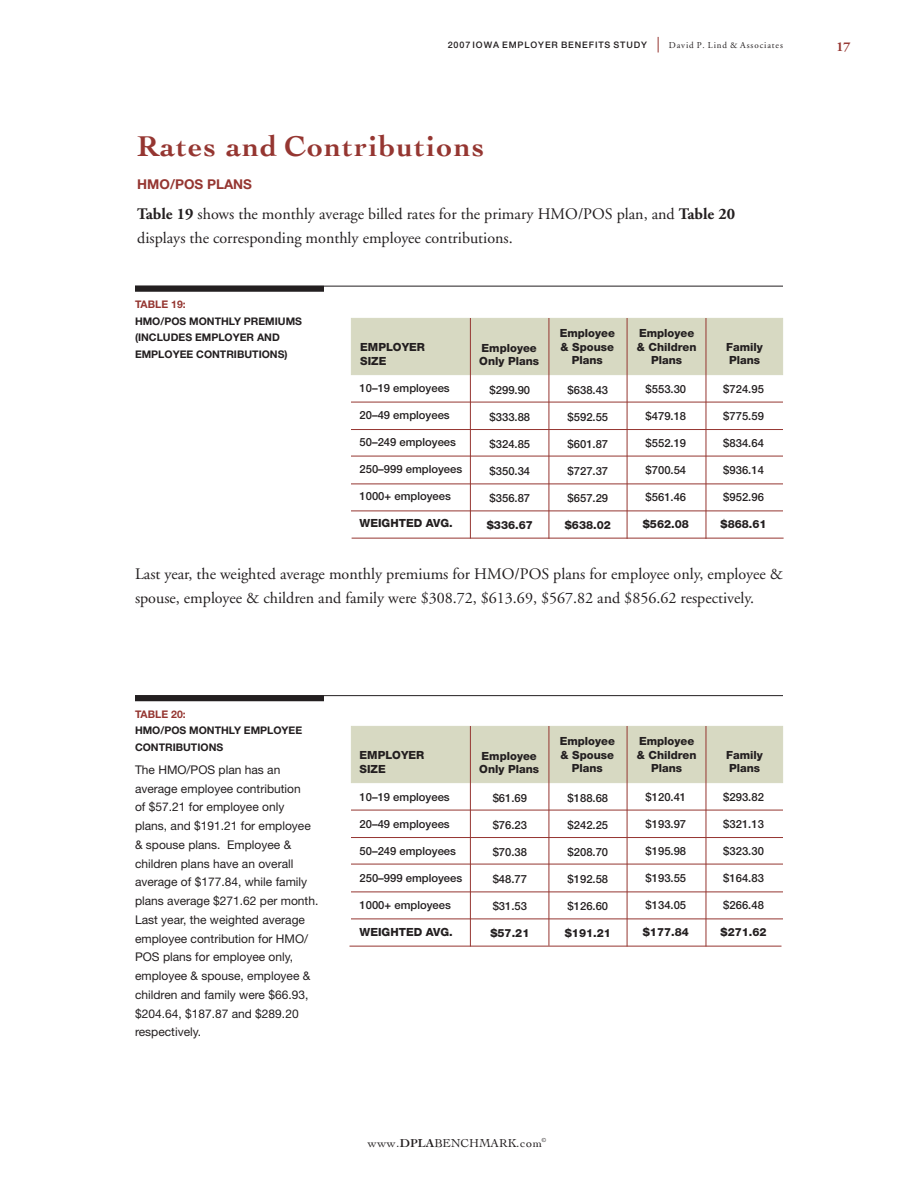
<style>
.page{position:relative;width:918px;height:1188px;background:#fff}
.page>*{position:absolute;margin:0;border:0;box-sizing:border-box;transform-origin:0 0}
.t1{font:700 30px "Cochin";letter-spacing:.05em;color:#953631}
.t2{font:16.05px/24px "Adobe Garamond";color:#231f20}
.t3{font:700 13.5px "Helvetica Neue";color:#953631}
.t4{font:700 13.5px "Adobe Garamond";color:#953631}
.t5{font:12px/18.8px "Helvetica Neue";color:#231f20}
.t6{font:12px "Cochin";color:#231f20}
.t7{font:500 11.25px "Helvetica Neue";color:#231f20}
.t8{font:800 11.25px/13.5px "Helvetica Neue";color:#231f20}
.t9{font:700 10.5px/16.5px "Helvetica Neue";color:#231f20}
.t10{font:700 10.5px "Helvetica Neue";color:#953631}
.t11{font:500 9px "Helvetica Neue";letter-spacing:.1em;color:#231f20}
.t12{font:9px "Adobe Garamond";letter-spacing:.1em;color:#231f20}
.s1{font-weight:700}
</style>
<div class="page">
<svg style="left:658px;top:37px;width:1px;height:15px"></svg>
<div style="left:351px;top:318px;width:432px;height:57px;background:#d7d9c2"></div>
<hr style="left:135px;top:286px;width:648px;height:1px;background:#231f20">
<div style="left:135px;top:286px;width:189px;height:6px;background:#231f20"></div>
<hr style="left:351px;top:402px;width:432px;height:1px;background:#953631">
<hr style="left:351px;top:429px;width:432px;height:1px;background:#953631">
<hr style="left:351px;top:456px;width:432px;height:1px;background:#953631">
<hr style="left:351px;top:484px;width:432px;height:1px;background:#953631">
<hr style="left:351px;top:511px;width:432px;height:1px;background:#953631">
<hr style="left:549px;top:318px;width:1px;height:221px;background:#953631">
<hr style="left:627px;top:318px;width:1px;height:221px;background:#953631">
<hr style="left:706px;top:318px;width:1px;height:221px;background:#953631">
<hr style="left:470px;top:318px;width:1px;height:220px;background:#953631">
<hr style="left:135px;top:695px;width:648px;height:1px;background:#231f20">
<div style="left:135px;top:695px;width:189px;height:6px;background:#231f20"></div>
<div style="left:351px;top:726px;width:432px;height:57px;background:#d7d9c2"></div>
<hr style="left:351px;top:810px;width:432px;height:1px;background:#953631">
<hr style="left:351px;top:837px;width:432px;height:1px;background:#953631">
<hr style="left:351px;top:864px;width:432px;height:1px;background:#953631">
<hr style="left:351px;top:892px;width:432px;height:1px;background:#953631">
<hr style="left:351px;top:919px;width:432px;height:1px;background:#953631">
<hr style="left:549px;top:726px;width:1px;height:220px;background:#953631">
<hr style="left:627px;top:726px;width:1px;height:220px;background:#953631">
<hr style="left:706px;top:726px;width:1px;height:220px;background:#953631">
<hr style="left:470px;top:726px;width:1px;height:220px;background:#953631">
<hr style="left:352px;top:538px;width:432px;height:1px;background:#953631">
<hr style="left:350px;top:946px;width:432px;height:1px;background:#953631">
<p class="t11" style="left:448px;top:40px;width:201px">2007 IOWA EMPLOYER BENEFITS STUDY</p>
<p class="t12" style="left:669px;top:40px;width:116px">David P. Lind &amp; Associates</p>
<h1 class="t1" style="left:137px;top:129px;width:349px">Rates and Contributions</h1>
<p class="t3" style="left:137px;top:176px;width:116px">HMO/POS PLANS</p>
<h2 class="t2" style="left:137px;top:202px;width:599px"><span class="s1">Table 19</span> shows the monthly average billed rates for the primary HMO/POS plan, and <span class="s1">Table 20 </span>displays the corresponding monthly employee contributions.</h2>
<p class="t10" style="left:135px;top:298px;width:52px">TABLE 19:</p>
<p class="t9" style="left:135px;top:312px;width:169px">HMO/POS MONTHLY PREMIUMS (INCLUDES EMPLOYER AND<br>EMPLOYEE CONTRIBUTIONS)</p>
<p class="t8" style="left:360px;top:340px;width:66px">EMPLOYER<br>SIZE</p>
<p class="t7" style="left:360px;top:381px;width:92px">10–19 employees</p>
<p class="t7" style="left:360px;top:408px;width:92px">20–49 employees</p>
<p class="t7" style="left:360px;top:435px;width:98px">50–249 employees</p>
<p class="t7" style="left:360px;top:462px;width:104px">250–999 employees</p>
<p class="t7" style="left:360px;top:489px;width:93px">1000+ employees</p>
<p class="t8" style="left:360px;top:516px;width:95px">WEIGHTED AVG.</p>
<p class="t8" style="left:479px;top:341px;width:61px">Employee<br>Only Plans</p>
<p class="t7" style="left:490px;top:383px;width:42px">$299.90</p>
<p class="t7" style="left:490px;top:410px;width:42px">$333.88</p>
<p class="t7" style="left:490px;top:437px;width:42px">$324.85</p>
<p class="t7" style="left:490px;top:464px;width:42px">$350.34</p>
<p class="t7" style="left:490px;top:491px;width:42px">$356.87</p>
<p class="t8" style="left:487px;top:518px;width:48px">$336.67</p>
<p class="t8" style="left:560px;top:327px;width:57px;text-align:center">Employee &amp; Spouse<br>Plans</p>
<p class="t8" style="left:637px;top:326px;width:61px;text-align:center">Employee &amp; Children<br>Plans</p>
<p class="t7" style="left:568px;top:383px;width:42px">$638.43</p>
<p class="t7" style="left:568px;top:410px;width:42px">$592.55</p>
<p class="t7" style="left:568px;top:437px;width:42px">$601.87</p>
<p class="t7" style="left:568px;top:464px;width:42px">$727.37</p>
<p class="t7" style="left:568px;top:491px;width:42px">$657.29</p>
<p class="t8" style="left:565px;top:518px;width:48px">$638.02</p>
<p class="t7" style="left:646px;top:382px;width:42px">$553.30</p>
<p class="t7" style="left:646px;top:409px;width:42px">$479.18</p>
<p class="t7" style="left:646px;top:436px;width:42px">$552.19</p>
<p class="t7" style="left:646px;top:463px;width:42px">$700.54</p>
<p class="t7" style="left:646px;top:490px;width:42px">$561.46</p>
<p class="t8" style="left:643px;top:517px;width:48px">$562.08</p>
<p class="t8" style="left:726px;top:340px;width:38px">Family<br>Plans</p>
<p class="t7" style="left:723px;top:382px;width:42px">$724.95</p>
<p class="t7" style="left:723px;top:409px;width:42px">$775.59</p>
<p class="t7" style="left:723px;top:436px;width:42px">$834.64</p>
<p class="t7" style="left:723px;top:463px;width:42px">$936.14</p>
<p class="t7" style="left:723px;top:490px;width:42px">$952.96</p>
<p class="t8" style="left:721px;top:517px;width:48px">$868.61</p>
<h2 class="t2" style="left:135px;top:562px;width:649px">Last year, the weighted average monthly premiums for HMO/POS plans for employee only, employee &amp; spouse, employee &amp; children and family were $308.72, $613.69, $567.82 and $856.62 respectively.</h2>
<p class="t10" style="left:135px;top:707px;width:52px">TABLE 20:</p>
<p class="t9" style="left:135px;top:722px;width:169px">HMO/POS MONTHLY EMPLOYEE<br>CONTRIBUTIONS</p>
<p class="t5" style="left:135px;top:760px;width:185px">The HMO/POS plan has an average employee contribution<br>of $57.21 for employee only plans, and $191.21 for employee &amp; spouse plans. Employee &amp; children plans have an overall average of $177.84, while family plans average $271.62 per month.<br>Last year, the weighted average employee contribution for HMO/<br>POS plans for employee only, employee &amp; spouse, employee &amp; children and family were $66.93, $204.64, $187.87 and $289.20 respectively.</p>
<p class="t8" style="left:360px;top:749px;width:66px">EMPLOYER<br>SIZE</p>
<p class="t8" style="left:479px;top:749px;width:61px">Employee<br>Only Plans</p>
<p class="t7" style="left:360px;top:790px;width:92px">10–19 employees</p>
<p class="t7" style="left:360px;top:817px;width:92px">20–49 employees</p>
<p class="t7" style="left:360px;top:844px;width:98px">50–249 employees</p>
<p class="t7" style="left:360px;top:871px;width:104px">250–999 employees</p>
<p class="t7" style="left:360px;top:898px;width:93px">1000+ employees</p>
<p class="t8" style="left:360px;top:925px;width:95px">WEIGHTED AVG.</p>
<p class="t7" style="left:493px;top:791px;width:36px">$61.69</p>
<p class="t7" style="left:493px;top:818px;width:36px">$76.23</p>
<p class="t7" style="left:493px;top:845px;width:36px">$70.38</p>
<p class="t7" style="left:493px;top:872px;width:36px">$48.77</p>
<p class="t7" style="left:493px;top:899px;width:36px">$31.53</p>
<p class="t8" style="left:490px;top:926px;width:40px">$57.21</p>
<p class="t8" style="left:560px;top:735px;width:57px;text-align:center">Employee &amp; Spouse<br>Plans</p>
<p class="t8" style="left:637px;top:734px;width:61px;text-align:center">Employee &amp; Children<br>Plans</p>
<p class="t7" style="left:568px;top:791px;width:42px">$188.68</p>
<p class="t7" style="left:568px;top:818px;width:42px">$242.25</p>
<p class="t7" style="left:568px;top:845px;width:42px">$208.70</p>
<p class="t7" style="left:568px;top:872px;width:42px">$192.58</p>
<p class="t7" style="left:568px;top:899px;width:42px">$126.60</p>
<p class="t8" style="left:565px;top:926px;width:48px">$191.21</p>
<p class="t7" style="left:646px;top:790px;width:42px">$120.41</p>
<p class="t7" style="left:646px;top:817px;width:42px">$193.97</p>
<p class="t7" style="left:646px;top:844px;width:42px">$195.98</p>
<p class="t7" style="left:646px;top:871px;width:42px">$193.55</p>
<p class="t7" style="left:646px;top:898px;width:42px">$134.05</p>
<p class="t8" style="left:643px;top:925px;width:48px">$177.84</p>
<p class="t8" style="left:726px;top:748px;width:38px">Family<br>Plans</p>
<p class="t7" style="left:723px;top:790px;width:42px">$293.82</p>
<p class="t7" style="left:723px;top:817px;width:42px">$321.13</p>
<p class="t7" style="left:723px;top:844px;width:42px">$323.30</p>
<p class="t7" style="left:723px;top:871px;width:42px">$164.83</p>
<p class="t7" style="left:723px;top:898px;width:42px">$266.48</p>
<p class="t8" style="left:721px;top:925px;width:48px">$271.62</p>
<p class="t6" style="left:368px;top:1136px;width:180px">www.<span class="s1">DPLA</span>BENCHMARK.com<sup>©</sup></p>
<p class="t4" style="left:836px;top:39px;width:16px">17</p>
</div>
